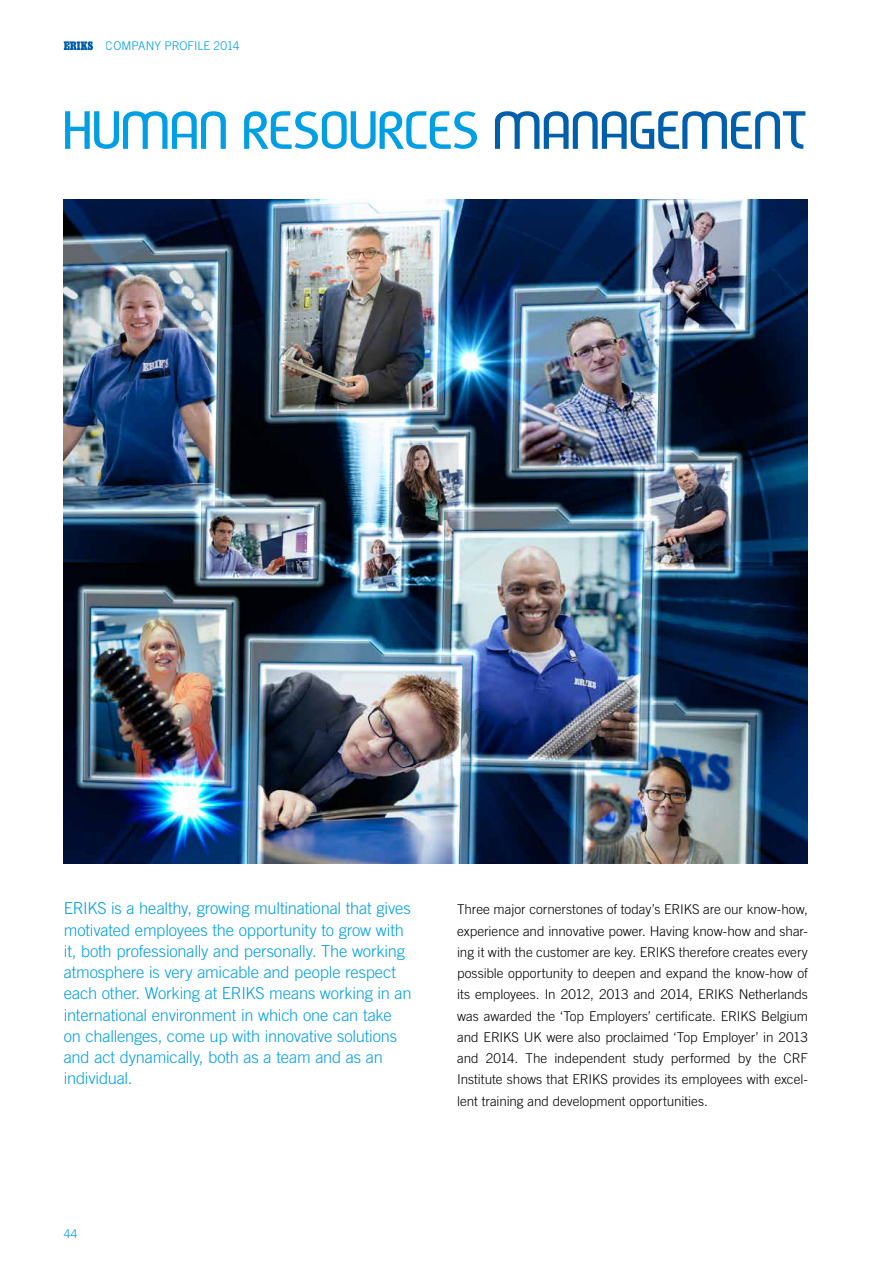
<style>
.page{position:relative;width:893px;height:1263px;background:#fff}
.page>*{position:absolute;margin:0;border:0;box-sizing:border-box;transform-origin:0 0}
.t1{font:75px "DECKFACE";letter-spacing:-.005em;color:#009fe3}
.t2{font:300 16.5px/21.3px "Trade Gothic LT Std";letter-spacing:-.01em;color:#009fe3}
.t3{font:300 13.5px/21.3px "Trade Gothic LT Std";letter-spacing:-.005em;color:#000;text-align:justify}
.t4{font:300 12px "Trade Gothic LT Std";color:#009fe3}
.s1{color:#005faa}
</style>
<div class="page">
<svg style="left:64px;top:41px;width:29px;height:10px"></svg>
<img style="left:64px;top:200px;width:744px;height:663px">
<p class="t4" style="left:106px;top:39px;width:135px">COMPANY PROFILE 2014</p>
<h1 class="t1" style="left:63px;top:94px;width:745px">human resources <span class="s1">management</span></h1>
<p class="t2" style="left:64px;top:897px;width:349px">ERIKS is a healthy, growing multinational that gives motivated employees the opportunity to grow with it, both professionally and personally. The working atmosphere is very amicable and people respect each other. Working at ERIKS means working in an international environment in which one can take on challenges, come up with innovative solutions and act dynamically, both as a team and as an individual.</p>
<p class="t3" style="left:457px;top:899px;width:352px">Three major cornerstones of today’s ERIKS are our know-how, experience and innovative power. Having know-how and shar&shy;ing it with the customer are key. ERIKS therefore creates every possible opportunity to deepen and expand the know-how of its employees. In 2012, 2013 and 2014, ERIKS Netherlands was awarded the ‘Top Employers’ certificate. ERIKS Belgium and ERIKS UK were also proclaimed ‘Top Employer’ in 2013 and 2014. The independent study performed by the CRF Institute shows that ERIKS provides its employees with excel&shy;lent training and development opportunities.</p>
<p class="t4" style="left:64px;top:1226px;width:15px">44</p>
</div>
